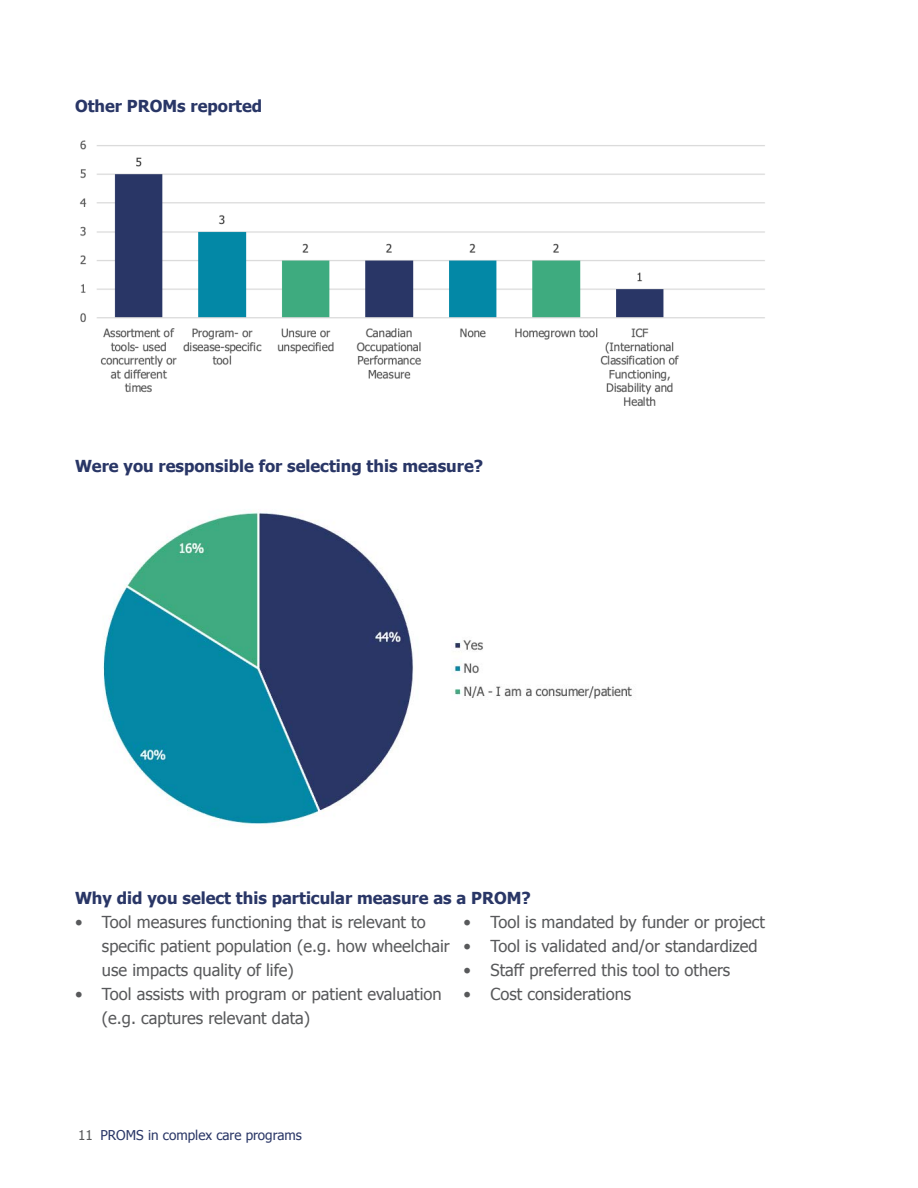
<style>
.page{position:relative;width:918px;height:1188px;background:#fff}
.page>*{position:absolute;margin:0;border:0;box-sizing:border-box;transform-origin:0 0}
.t1{font:16.5px/24px "Tahoma";color:#58595b}
.t2{font:700 16.5px "Tahoma";color:#293666}
.t3{font:13.5px "Tahoma";color:#293666}
.s1{color:#58595b}
</style>
<div class="page">
<img style="left:79px;top:140px;width:686px;height:267px">
<img style="left:103px;top:512px;width:529px;height:312px">
<p class="t2" style="left:75px;top:94px;width:189px">Other PROMs reported</p>
<p class="t2" style="left:75px;top:454px;width:410px">Were you responsible for selecting this measure?</p>
<p class="t2" style="left:75px;top:886px;width:457px">Why did you select this particular measure as a PROM?</p>
<p class="t1" style="left:102px;top:909px;width:349px;text-indent:-27px">• Tool measures functioning that is relevant to specific patient population (e.g. how wheelchair use impacts quality of life)</p>
<p class="t1" style="left:102px;top:981px;width:341px;text-indent:-27px">• Tool assists with program or patient evaluation (e.g. captures relevant data)</p>
<p class="t1" style="left:463px;top:909px;width:303px">• Tool is mandated by funder or project</p>
<p class="t1" style="left:463px;top:933px;width:296px">• Tool is validated and/or standardized</p>
<p class="t1" style="left:463px;top:957px;width:268px">• Staff preferred this tool to others</p>
<p class="t1" style="left:463px;top:981px;width:169px">• Cost considerations</p>
<p class="t3" style="left:78px;top:1126px;width:225px"><span class="s1">11</span> PROMS in complex care programs</p>
</div>
